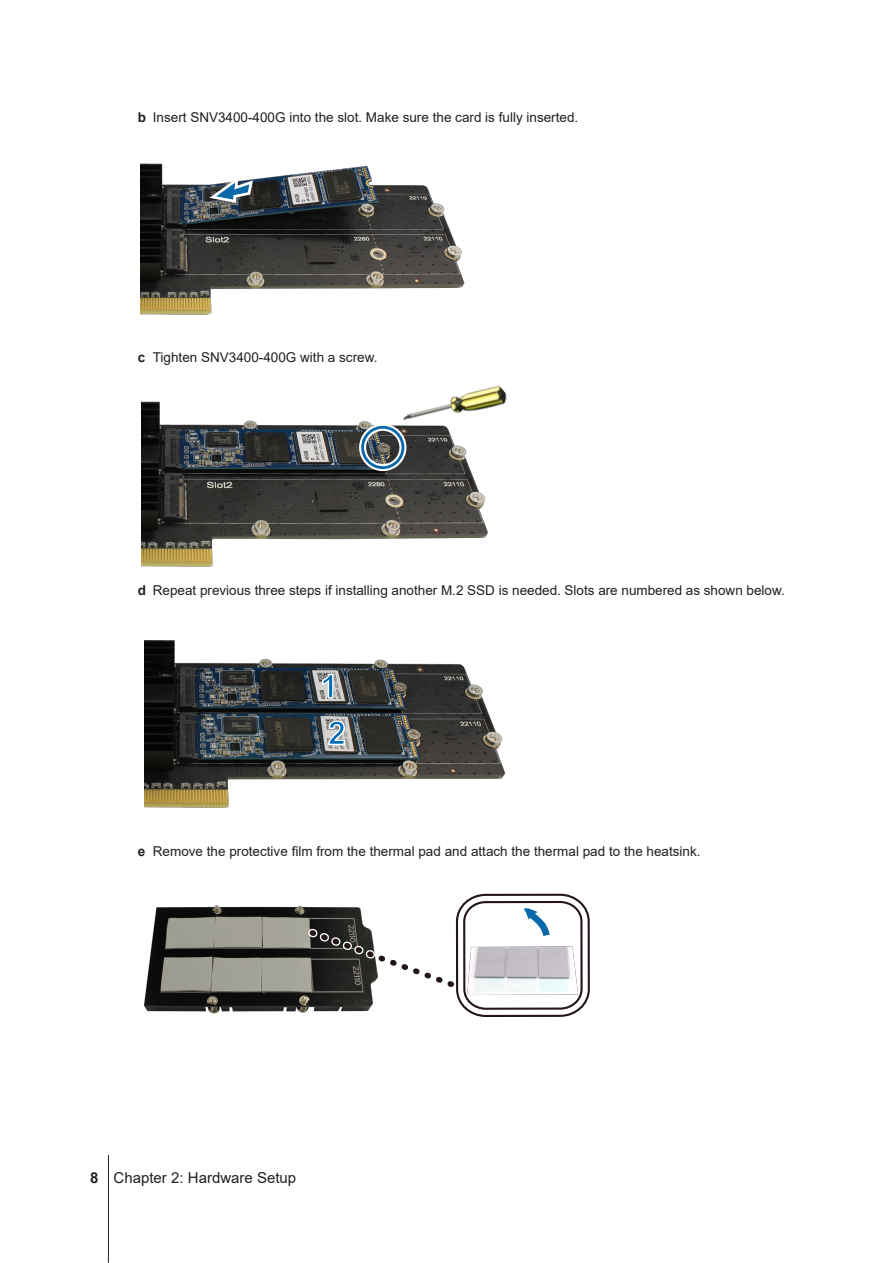
<style>
.page{position:relative;width:893px;height:1263px;background:#fff}
.page>*{position:absolute;margin:0;border:0;box-sizing:border-box;transform-origin:0 0}
.t1{font:700 32.4px/46.7px "Arial";color:#036eb7}
.t2{font:15px "Arial";color:#231f20}
.t3{font:13.5px "Arial";color:#231f20}
.s1{font-weight:700}
</style>
<div class="page">
<hr style="left:108px;top:1155px;width:1px;height:108px;background:#231f20">
<img style="left:140px;top:163px;width:325px;height:152px">
<svg style="left:203px;top:171px;width:53px;height:35px"></svg>
<img style="left:278px;top:251px;width:25px;height:7px">
<img style="left:142px;top:401px;width:346px;height:166px">
<img style="left:403px;top:385px;width:104px;height:75px">
<div style="left:359px;top:424px;width:47px;height:47px;border:7px solid #fff;border-radius:50%"></div>
<div style="left:361px;top:426px;width:43px;height:43px;border:3px solid #0768aa;border-radius:50%"></div>
<img style="left:286px;top:496px;width:26px;height:7px">
<img style="left:145px;top:640px;width:361px;height:168px">
<svg style="left:321px;top:673px;width:13px;height:26px"></svg>
<svg style="left:327px;top:720px;width:19px;height:26px"></svg>
<img style="left:143px;top:905px;width:216px;height:109px">
<svg style="left:302px;top:922px;width:57px;height:76px;background:#3d3c39"></svg>
<img style="left:359px;top:893px;width:231px;height:124px">
<p class="t3" style="left:138px;top:108px;width:442px"><span class="s1">b</span> Insert SNV3400-400G into the slot. Make sure the card is fully inserted.</p>
<p class="t3" style="left:138px;top:348px;width:241px"><span class="s1">c</span> Tighten SNV3400-400G with a screw.</p>
<p class="t3" style="left:138px;top:581px;width:648px"><span class="s1">d</span> Repeat previous three steps if installing another M.2 SSD is needed. Slots are numbered as shown below.</p>
<p class="t1" style="left:320px;top:663px;width:27px">1<br>2</p>
<p class="t3" style="left:138px;top:842px;width:564px"><span class="s1">e</span> Remove the protective film from the thermal pad and attach the thermal pad to the heatsink.</p>
<p class="t2" style="left:90px;top:1167px;width:207px"><span class="s1">8</span> Chapter 2: Hardware Setup</p>
</div>
